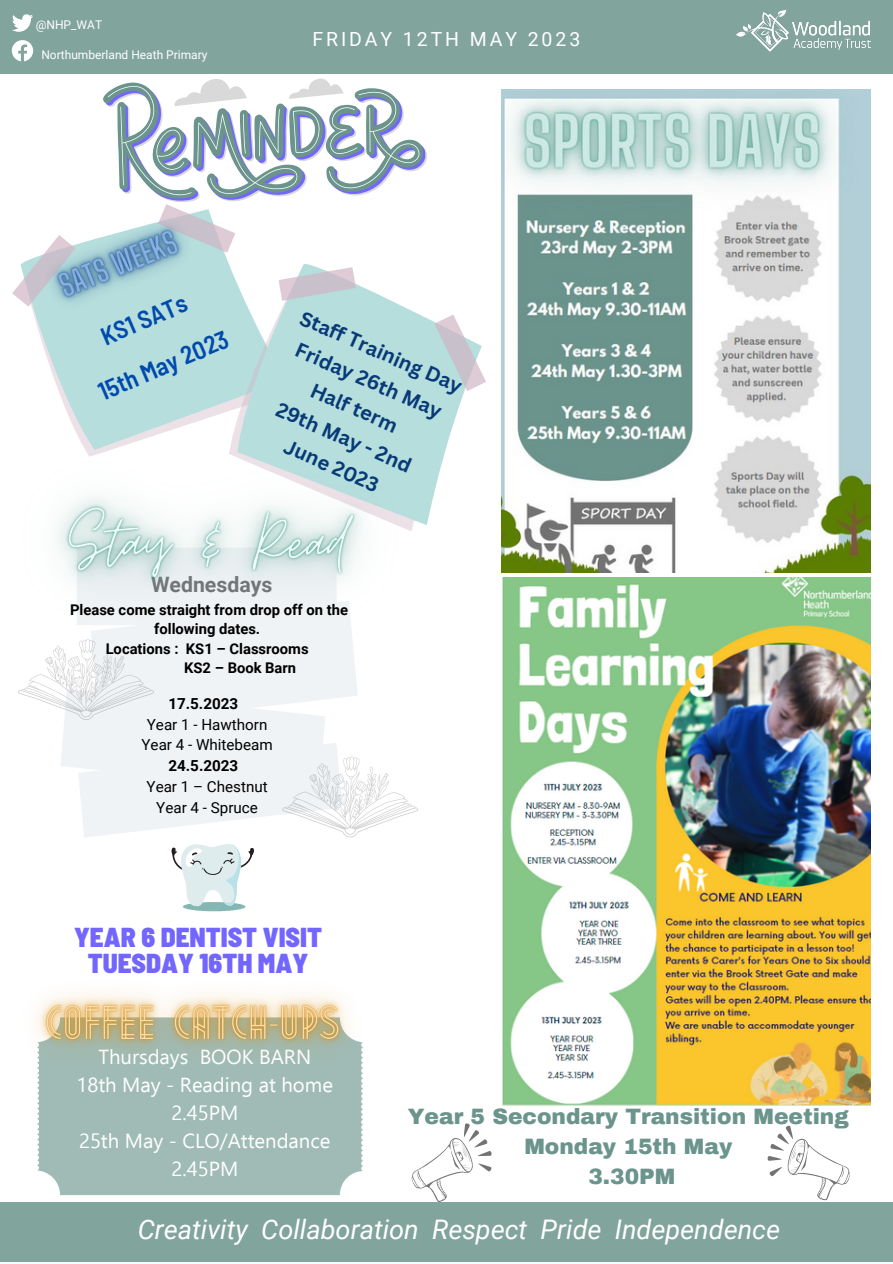
<style>
.page{position:relative;width:893px;height:1264px;background:#fff}
.page>*{position:absolute;margin:0;border:0;box-sizing:border-box;transform-origin:0 0}
.t1{font:900 semi-condensed 27.3px/26.5px "Barlow";color:#7366ff;text-align:center}
.t2{font:italic 27px "Roboto";color:#fff}
.t3{font:600 semi-condensed 25.2px "Barlow";color:#004aad}
.t4{font:900 21.75px "Archivo";color:#6b948c}
.t5{font:700 21.3px "Roboto";color:#747577}
.t6{font:20.25px/27.9px "Ebrima";color:#fff;text-align:center}
.t7{font:700 20.1px/31px "Canva Sans";color:#073a77;text-align:center}
.t8{font:19.5px "Roboto";letter-spacing:.15em;color:#fff}
.t9{font:15.15px "Roboto";color:#000}
.t10{font:700 15.15px "Roboto";color:#000}
.t11{font:700 14.7px/19.8px "Roboto";color:#000;text-align:center}
.t12{font:12px "Roboto";color:#fff}
</style>
<div class="page">
<div style="left:0;top:0;width:892px;height:73px;background:#81a49d"></div>
<div style="left:0;top:1202px;width:892px;height:60px;background:#81a49d"></div>
<img style="left:736px;top:9px;width:134px;height:43px">
<svg style="left:12px;top:14px;width:21px;height:18px"></svg>
<svg style="left:12px;top:40px;width:21px;height:21px"></svg>
<img style="left:501px;top:89px;width:369px;height:484px">
<div style="left:37px;top:1099px;width:326px;height:96px;background:#a0bbb5"></div>
<div style="left:183px;top:902px;width:62px;height:9px;background:#84b7b4;border-radius:50%"></div>
<svg style="left:171px;top:844px;width:83px;height:62px"></svg>
<svg style="left:61px;top:693px;width:296px;height:144px;fill:#f0f3f6"></svg>
<svg style="left:18px;top:693px;width:136px;height:27px"></svg>
<svg style="left:282px;top:756px;width:136px;height:81px"></svg>
<svg style="left:454px;top:255px;width:54px;height:282px"></svg>
<svg style="left:44px;top:78px;width:462px;height:319px"></svg>
<svg style="left:411px;top:1123px;width:81px;height:79px"></svg>
<svg style="left:767px;top:1125px;width:83px;height:76px"></svg>
<img style="left:502px;top:578px;width:368px;height:526px">
<img style="left:37px;top:992px;width:326px;height:107px">
<img style="left:18px;top:396px;width:436px;height:297px">
<img style="left:12px;top:179px;width:217px;height:170px">
<p class="t12" style="left:36px;top:18px;width:68px">@NHP_WAT</p>
<p class="t12" style="left:41px;top:47px;width:167px">Northumberland Heath Primary</p>
<p class="t8" style="left:312px;top:28px;width:269px">FRIDAY 12TH MAY 2023</p>
<p class="t3" style="left:96px;top:322px;width:92px;rotate:-23deg">KS1 SATs</p>
<p class="t3" style="left:93px;top:377px;width:141px;rotate:-23deg">15th May 2023</p>
<p class="t7" style="left:308px;top:302px;width:176px;rotate:24deg">Staff Training Day</p>
<p class="t7" style="left:303px;top:333px;width:159px;rotate:24deg">Friday 26th May</p>
<p class="t7" style="left:318px;top:374px;width:95px;rotate:24deg">Half term</p>
<p class="t7" style="left:284px;top:393px;width:147px;rotate:24deg">29th May - 2nd<br>June 2023</p>
<p class="t5" style="left:151px;top:572px;width:123px">Wednesdays</p>
<p class="t11" style="left:70px;top:599px;width:279px">Please come straight from drop off on the following dates.</p>
<p class="t11" style="left:106px;top:639px;width:204px">Locations : KS1 – Classrooms</p>
<p class="t11" style="left:184px;top:658px;width:113px">KS2 – Book Barn</p>
<p class="t10" style="left:168px;top:695px;width:71px">17.5.2023</p>
<p class="t9" style="left:147px;top:715px;width:122px">Year 1 - Hawthorn</p>
<p class="t9" style="left:141px;top:736px;width:133px">Year 4 - Whitebeam</p>
<p class="t10" style="left:168px;top:757px;width:71px">24.5.2023</p>
<p class="t9" style="left:146px;top:778px;width:123px">Year 1 – Chestnut</p>
<p class="t9" style="left:156px;top:798px;width:103px">Year 4 - Spruce</p>
<p class="t1" style="left:74px;top:922px;width:249px">YEAR 6 DENTIST VISIT<br>TUESDAY 16TH MAY</p>
<p class="t6" style="left:98px;top:1041px;width:214px">Thursdays BOOK BARN</p>
<p class="t6" style="left:76px;top:1069px;width:258px">18th May - Reading at home<br>2.45PM</p>
<p class="t6" style="left:79px;top:1125px;width:253px">25th May - CLO/Attendance<br>2.45PM</p>
<p class="t4" style="left:407px;top:1105px;width:442px">Year 5 Secondary Transition Meeting</p>
<p class="t4" style="left:524px;top:1135px;width:209px">Monday 15th May</p>
<p class="t4" style="left:588px;top:1165px;width:88px">3.30PM</p>
<p class="t2" style="left:138px;top:1214px;width:643px">Creativity Collaboration Respect Pride Independence</p>
</div>
